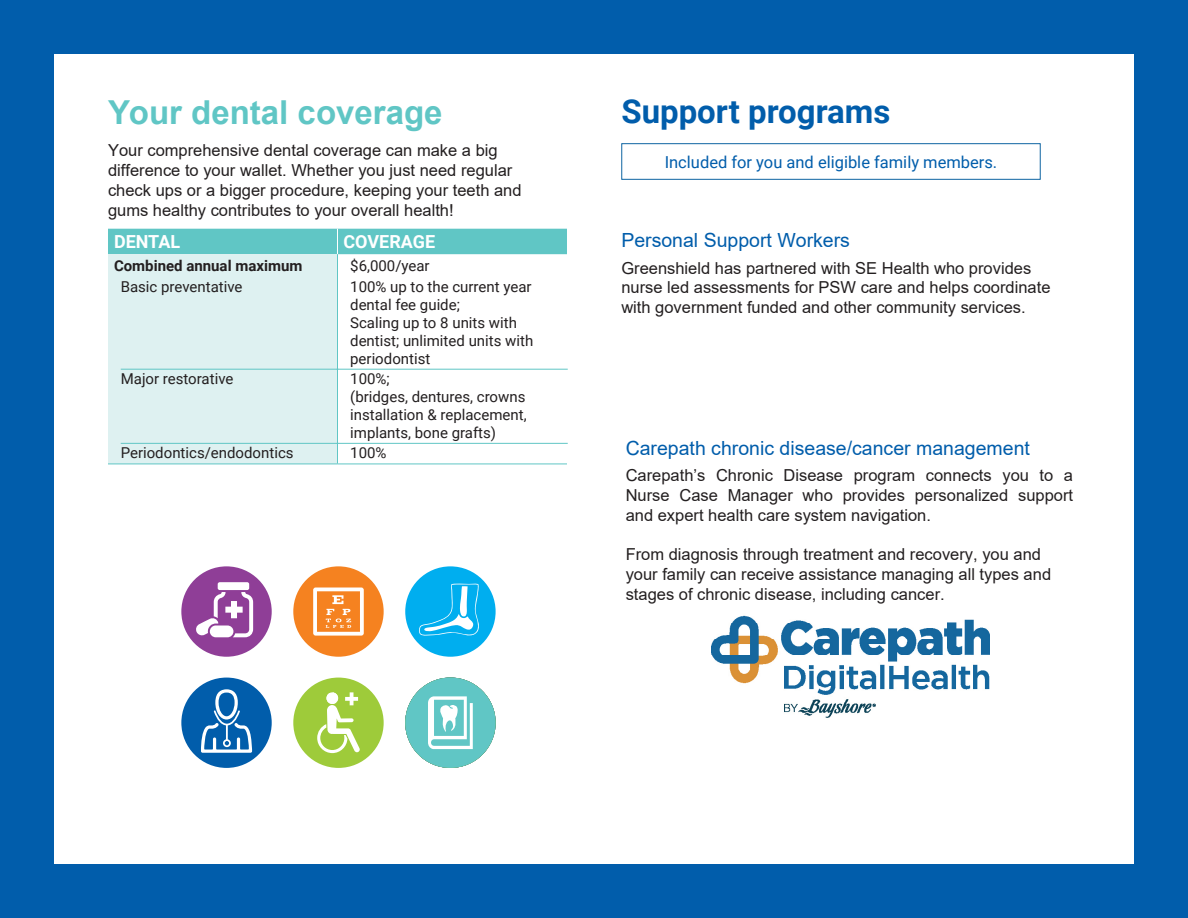
<style>
.page{position:relative;width:1188px;height:918px;background:#fff}
.page>*{position:absolute;margin:0;border:0;box-sizing:border-box;transform-origin:0 0}
.t1{font:700 33px "Arial";color:#60c6c5}
.t2{font:700 33px "Roboto";color:#015dab}
.t3{font:19.5px "Arial";color:#015dab}
.t4{font:700 18px "Roboto";color:#fff}
.t5{font:16.5px/19.8px "Arial";color:#231f20}
.t6{font:16.5px "Roboto";color:#015dab}
.t7{font:15px/18px "Roboto";color:#231f20}
.t8{font:700 15px "Roboto";color:#231f20}
</style>
<div class="page">
<div style="left:0;top:0;width:1188px;height:54px;background:#015dab"></div>
<div style="left:0;top:864px;width:1188px;height:54px;background:#015dab"></div>
<div style="left:0;top:0;width:54px;height:918px;background:#015dab"></div>
<div style="left:1134px;top:0;width:54px;height:918px;background:#015dab"></div>
<div style="left:108px;top:254px;width:230px;height:210px;background:#def1f1"></div>
<div style="left:108px;top:229px;width:459px;height:25px;background:#60c6c5"></div>
<hr style="left:337px;top:254px;width:1px;height:210px;background:#60c6c5">
<hr style="left:108px;top:464px;width:230px;height:1px;background:#60c6c5">
<hr style="left:338px;top:464px;width:229px;height:1px;background:#60c6c5">
<hr style="left:121px;top:369px;width:217px;height:1px;background:#60c6c5">
<hr style="left:121px;top:443px;width:217px;height:1px;background:#60c6c5">
<hr style="left:337px;top:369px;width:231px;height:1px;background:#60c6c5">
<hr style="left:337px;top:443px;width:231px;height:1px;background:#60c6c5">
<div style="left:181px;top:566px;width:91px;height:91px;background:#8f3e97;border-radius:50%"></div>
<svg style="left:196px;top:582px;width:57px;height:55px"></svg>
<div style="left:293px;top:566px;width:91px;height:91px;background:#f58220;border-radius:50%"></div>
<svg style="left:313px;top:588px;width:51px;height:48px"></svg>
<div style="left:405px;top:566px;width:91px;height:91px;background:#00aeef;border-radius:50%"></div>
<svg style="left:419px;top:583px;width:60px;height:53px"></svg>
<div style="left:181px;top:678px;width:91px;height:90px;background:#015dab;border-radius:50%"></div>
<svg style="left:201px;top:689px;width:51px;height:64px"></svg>
<div style="left:293px;top:678px;width:91px;height:90px;background:#9ecb3a;border-radius:50%"></div>
<svg style="left:317px;top:692px;width:43px;height:61px"></svg>
<div style="left:405px;top:678px;width:91px;height:90px;background:#60c6c5;border-radius:50%"></div>
<svg style="left:419px;top:689px;width:62px;height:61px"></svg>
<img style="left:712px;top:615px;width:278px;height:103px">
<div style="left:621px;top:143px;width:420px;height:37px;border:1px solid #0e64a2"></div>
<h1 class="t1" style="left:108px;top:89px;width:336px">Your dental coverage</h1>
<h1 class="t2" style="left:621px;top:88px;width:271px">Support programs</h1>
<p class="t5" style="left:108px;top:141px;width:415px">Your comprehensive dental coverage can make a big difference to your wallet. Whether you just need regular check ups or a bigger procedure, keeping your teeth and gums healthy contributes to your overall health!</p>
<p class="t6" style="left:665px;top:150px;width:334px">Included for you and eligible family members.</p>
<p class="t4" style="left:114px;top:229px;width:68px">DENTAL</p>
<p class="t4" style="left:344px;top:229px;width:93px">COVERAGE</p>
<p class="t8" style="left:114px;top:256px;width:190px">Combined annual maximum</p>
<p class="t7" style="left:121px;top:277px;width:123px">Basic preventative</p>
<p class="t7" style="left:350px;top:256px;width:183px;line-height:20.1px">$6,000/year<br>100% up to the current year</p>
<p class="t7" style="left:350px;top:295px;width:185px">dental fee guide;<br>Scaling up to 8 units with dentist; unlimited units with periodontist</p>
<p class="t7" style="left:350px;top:369px;width:178px">100%;<br>(bridges, dentures, crowns installation &amp; replacement, implants, bone grafts)</p>
<p class="t7" style="left:350px;top:443px;width:38px">100%</p>
<p class="t7" style="left:121px;top:369px;width:114px">Major restorative</p>
<p class="t7" style="left:121px;top:443px;width:174px">Periodontics/endodontics</p>
<p class="t3" style="left:621px;top:227px;width:230px">Personal Support Workers</p>
<p class="t5" style="left:621px;top:258px;width:431px">Greenshield has partnered with SE Health who provides nurse led assessments for PSW care and helps coordinate with government funded and other community services.</p>
<p class="t3" style="left:626px;top:434px;width:406px">Carepath chronic disease/cancer management</p>
<p class="t5" style="left:626px;top:465px;width:449px;text-align:justify">Carepath’s Chronic Disease program connects you to a Nurse Case Manager who provides personalized support and expert health care system navigation.</p>
<p class="t5" style="left:626px;top:544px;width:427px">From diagnosis through treatment and recovery, you and your family can receive assistance managing all types and stages of chronic disease, including cancer.</p>
</div>
